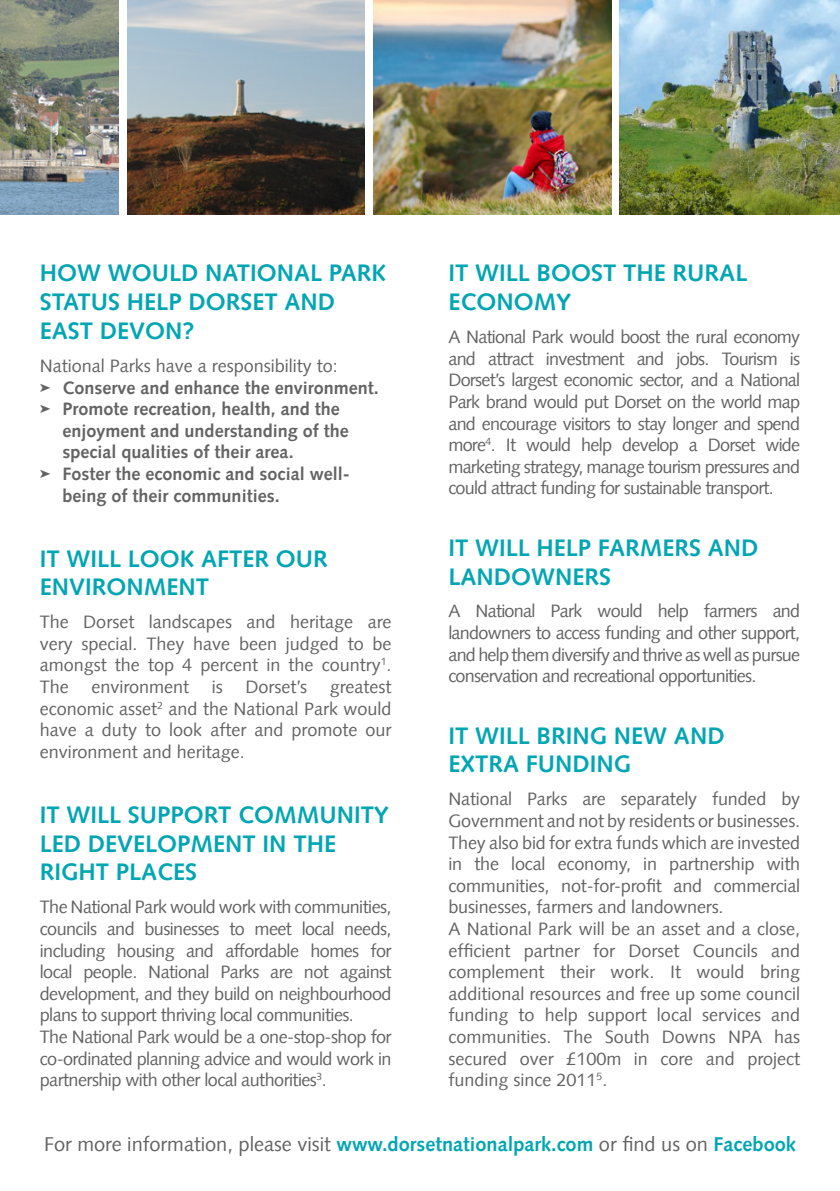
<style>
.page{position:relative;width:840px;height:1191px;background:#fff}
.page>*{position:absolute;margin:0;border:0;box-sizing:border-box;transform-origin:0 0}
.t1{font:700 24px/28.8px "Syntax LT";color:#02a6b3}
.t2{font:20px "Syntax LT";color:#646363}
.t3{font:18px/21.6px "Syntax LT";letter-spacing:-.01em;color:#646363;text-align:justify}
.t4{font:18px/21.6px "Syntax LT";letter-spacing:-.03em;color:#646363}
.t5{font:700 18px "Syntax LT";color:#646363}
.s1{font-weight:700;color:#02a6b3}
</style>
<div class="page">
<img style="left:127px;top:0;width:238px;height:214px">
<img style="left:0;top:0;width:119px;height:214px">
<img style="left:373px;top:0;width:237px;height:214px">
<img style="left:619px;top:0;width:220px;height:214px">
<h1 class="t1" style="left:40px;top:259px;width:348px">HOW WOULD NATIONAL PARK<br>STATUS HELP DORSET AND<br>EAST DEVON?</h1>
<p class="t3" style="left:40px;top:355px;width:299px">National Parks have a responsibility to:</p>
<p class="t5" style="left:40px;top:377px;width:340px">➤ Conserve and enhance the environment.</p>
<p class="t5" style="left:40px;top:399px;width:301px">➤ Promote recreation, health, and the</p>
<p class="t5" style="left:62px;top:420px;width:288px">enjoyment and understanding of the</p>
<p class="t5" style="left:62px;top:442px;width:232px">special qualities of their area.</p>
<p class="t5" style="left:40px;top:463px;width:311px">➤ Foster the economic and social well-</p>
<p class="t5" style="left:62px;top:485px;width:219px">being of their communities.</p>
<h1 class="t1" style="left:40px;top:544px;width:289px">IT WILL LOOK AFTER OUR<br>ENVIRONMENT</h1>
<p class="t3" style="left:40px;top:611px;width:353px">The Dorset landscapes and heritage are very special. They have been judged to be amongst the top 4 percent in the country<sup>1</sup>.<br>The</p>
<p class="t3" style="left:91px;top:676px;width:99px">environment</p>
<p class="t3" style="left:212px;top:676px;width:12px">is</p>
<p class="t3" style="left:245px;top:676px;width:63px">Dorset’s</p>
<p class="t3" style="left:40px;top:676px;width:353px;text-indent:290px">greatest economic asset<sup>2</sup> and the National Park would have a duty to look after and promote our environment and heritage.</p>
<h1 class="t1" style="left:40px;top:800px;width:350px">IT WILL SUPPORT COMMUNITY<br>LED DEVELOPMENT IN THE<br>RIGHT PLACES</h1>
<p class="t4" style="left:40px;top:896px;width:353px">The National Park would work with communities, councils and businesses to meet local needs, including housing and affordable homes for local people. National Parks are not against development, and they build on neighbourhood plans to support thriving local communities.<br>The National Park would be a one-stop-shop for co-ordinated planning advice and would work in partnership with other local authorities<sup>3</sup>.</p>
<h1 class="t1" style="left:448px;top:259px;width:300px">IT WILL BOOST THE RURAL<br>ECONOMY</h1>
<p class="t3" style="left:448px;top:326px;width:353px">A National Park would boost the rural economy and attract investment and jobs. Tourism is Dorset’s largest economic sector, and a National Park brand would put Dorset on the world map and encourage visitors to stay longer and spend more<sup>4</sup>. It would help develop a Dorset wide marketing strategy, manage tourism pressures and could attract funding for sustainable transport.</p>
<h1 class="t1" style="left:448px;top:533px;width:311px">IT WILL HELP FARMERS AND<br>LANDOWNERS</h1>
<p class="t3" style="left:448px;top:600px;width:353px">A National Park would help farmers and landowners to access funding and other support, and help them diversify and thrive as well as pursue conservation and recreational opportunities.</p>
<h1 class="t1" style="left:448px;top:721px;width:278px">IT WILL BRING NEW AND<br>EXTRA FUNDING</h1>
<p class="t3" style="left:448px;top:788px;width:353px;text-align:left">National Parks are separately funded by Government and not by residents or businesses.<br>They also bid for extra funds which are invested in the local economy, in partnership with communities, not-for-profit and commercial businesses, farmers and landowners.<br>A National Park will be an asset and a close, efficient partner for Dorset Councils and complement their work. It would bring additional resources and free up some council funding to help support local services and communities. The South Downs NPA has secured over £100m in core and project funding since 2011<sup>5</sup>.</p>
<p class="t2" style="left:44px;top:1132px;width:753px">For more information, please visit <span class="s1">www.dorsetnationalpark.com</span> or find us on <span class="s1">Facebook</span></p>
</div>
